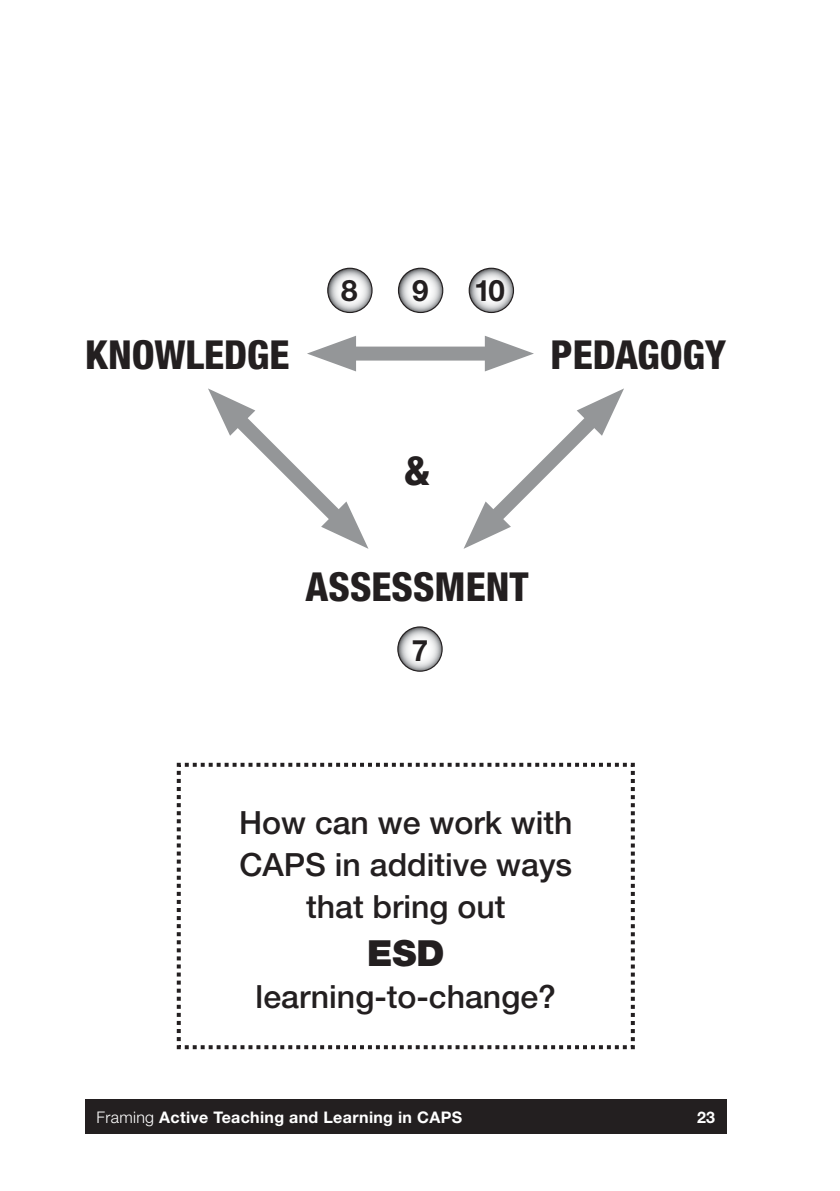
<style>
.page{position:relative;width:840px;height:1191px;background:#fff}
.page>*{position:absolute;margin:0;border:0;box-sizing:border-box;transform-origin:0 0}
.t1{font:800 condensed 40px "Helvetica Neue LT Std";color:#231f20}
.t2{font:900 36px "Helvetica Neue LT Std";color:#231f20}
.t3{font:500 32px/42px "Helvetica Neue LT Std";color:#231f20;text-align:center}
.t4{font:700 29.6px "Helvetica Neue LT Std";color:#231f20}
.t5{font:700 16px "Helvetica Neue LT Std";letter-spacing:.02em;color:#fff}
.s1{font-weight:300}
</style>
<div class="page">
<div style="left:85px;top:1100px;width:641px;height:34px;background:#231f20"></div>
<div style="left:335px;top:346px;width:170px;height:14px;background:#949698"></div>
<svg style="left:307px;top:336px;width:49px;height:35px"></svg>
<svg style="left:484px;top:336px;width:49px;height:35px"></svg>
<svg style="left:463px;top:389px;width:160px;height:160px"></svg>
<svg style="left:208px;top:388px;width:160px;height:161px"></svg>
<svg style="left:327px;top:268px;width:45px;height:44px"></svg>
<div style="left:327px;top:268px;width:45px;height:45px;border:1px solid #231f20;border-radius:50%"></div>
<svg style="left:397px;top:627px;width:45px;height:44px"></svg>
<div style="left:397px;top:626px;width:45px;height:46px;border:1px solid #231f20;border-radius:50%"></div>
<svg style="left:398px;top:268px;width:44px;height:44px"></svg>
<div style="left:397px;top:268px;width:46px;height:45px;border:1px solid #231f20;border-radius:50%"></div>
<svg style="left:469px;top:268px;width:44px;height:44px"></svg>
<div style="left:468px;top:268px;width:45px;height:45px;border:1px solid #231f20;border-radius:50%"></div>
<svg style="left:176px;top:762px;width:459px;height:288px"></svg>
<p class="t4" style="left:341px;top:272px;width:18px">8</p>
<p class="t4" style="left:412px;top:272px;width:18px">9</p>
<p class="t4" style="left:474px;top:272px;width:32px">10</p>
<p class="t1" style="left:85px;top:329px;width:206px">KNOWLEDGE</p>
<p class="t1" style="left:550px;top:329px;width:177px">PEDAGOGY</p>
<p class="t1" style="left:404px;top:445px;width:27px">&amp;</p>
<p class="t1" style="left:305px;top:561px;width:224px">ASSESSMENT</p>
<p class="t4" style="left:411px;top:631px;width:18px">7</p>
<p class="t3" style="left:239px;top:801px;width:335px">How can we work with<br>CAPS in additive ways that bring out</p>
<p class="t2" style="left:367px;top:931px;width:79px">ESD</p>
<p class="t3" style="left:255px;top:975px;width:301px">learning-to-change?</p>
<p class="t5" style="left:96px;top:1107px;width:367px"><span class="s1">Framing</span> Active Teaching and Learning in CAPS</p>
<p class="t5" style="left:696px;top:1107px;width:20px">23</p>
</div>
